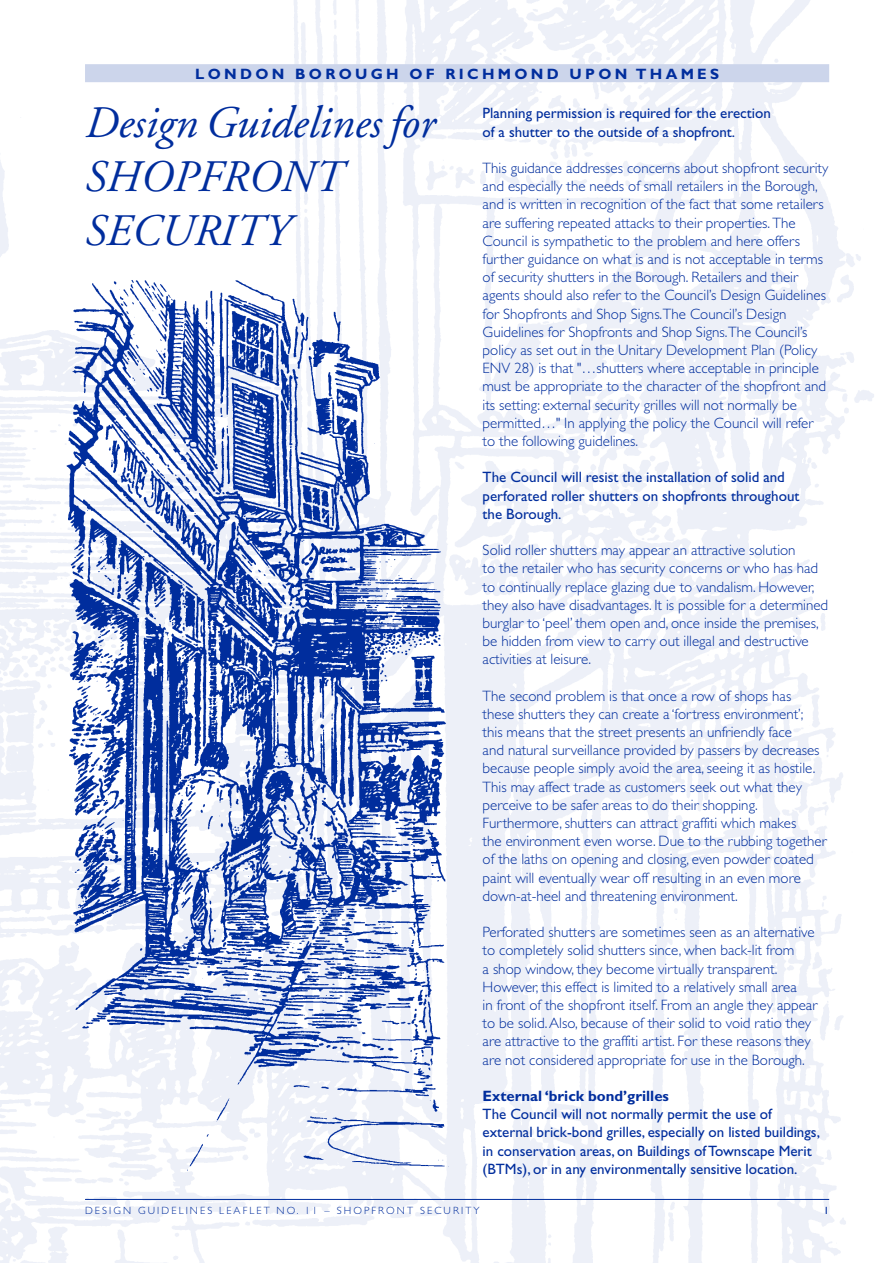
<style>
.page{position:relative;width:893px;height:1263px;background:#fff}
.page>*{position:absolute;margin:0;border:0;box-sizing:border-box;transform-origin:0 0}
.t1{font:italic 45px/54px "Adobe Garamond";color:#002d9d}
.t2{font:300 15px/18.1px "Gill Sans";color:#002d9d}
.t3{font:15px/18.1px "Gill Sans";color:#002d9d}
.t4{font:700 15px "Gill Sans";letter-spacing:.22em;color:#002d9d}
.t5{font:300 10.5px "Gill Sans";letter-spacing:.2em;color:#002d9d}
.t6{font:10.5px "Gill Sans";color:#002d9d}
.s1{font-weight:700}
</style>
<div class="page">
<hr style="left:85px;top:1199px;width:744px;height:1px;background:#002d9d">
<div style="left:85px;top:64px;width:744px;height:18px;background:#ccd5eb"></div>
<img style="left:36px;top:276px;width:433px;height:906px">
<p class="t4" style="left:195px;top:68px;width:525px">LONDON BOROUGH OF RICHMOND UPON THAMES</p>
<p class="t1" style="left:85px;top:100px;width:351px">Design Guidelines for<br>SHOPFRONT<br>SECURITY</p>
<p class="t3" style="left:483px;top:106px;width:290px">Planning permission is required for the erection of a shutter to the outside of a shopfront.</p>
<p class="t2" style="left:483px;top:160px;width:347px">This guidance addresses concerns about shopfront security and especially the needs of small retailers in the Borough, and is written in recognition of the fact that some retailers are suffering repeated attacks to their properties. The Council is sympathetic to the problem and here offers further guidance on what is and is not acceptable in terms of security shutters in the Borough. Retailers and their agents should also refer to the Council’s Design Guidelines for Shopfronts and Shop Signs.The Council’s Design Guidelines for Shopfronts and Shop Signs.The Council’s policy as set out in the Unitary Development Plan (Policy ENV 28) is that "…shutters where acceptable in principle must be appropriate to the character of the shopfront and its setting: external security grilles will not normally be permitted…" In applying the policy the Council will refer to the following guidelines.</p>
<p class="t3" style="left:483px;top:470px;width:318px">The Council will resist the installation of solid and perforated roller shutters on shopfronts throughout the Borough.</p>
<p class="t2" style="left:483px;top:542px;width:347px">Solid roller shutters may appear an attractive solution<br>to the retailer who has security concerns or who has had to continually replace glazing due to vandalism. However, they also have disadvantages. It is possible for a determined burglar to ‘peel’ them open and, once inside the premises, be hidden from view to carry out illegal and destructive activities at leisure.</p>
<p class="t2" style="left:483px;top:688px;width:346px">The second problem is that once a row of shops has<br>these shutters they can create a ‘fortress environment’; this means that the street presents an unfriendly face<br>and natural surveillance provided by passers by decreases because people simply avoid the area, seeing it as hostile.<br>This may affect trade as customers seek out what they perceive to be safer areas to do their shopping.<br>Furthermore, shutters can attract graffiti which makes<br>the environment even worse. Due to the rubbing together of the laths on opening and closing, even powder coated paint will eventually wear off resulting in an even more down-at-heel and threatening environment.</p>
<p class="t2" style="left:483px;top:924px;width:336px">Perforated shutters are sometimes seen as an alternative to completely solid shutters since, when back-lit from<br>a shop window, they become virtually transparent.<br>However, this effect is limited to a relatively small area<br>in front of the shopfront itself. From an angle they appear to be solid.Also, because of their solid to void ratio they are attractive to the graffiti artist. For these reasons they are not considered appropriate for use in the Borough.</p>
<p class="t3" style="left:483px;top:1088px;width:339px"><span class="s1">External ‘brick bond’grilles<br></span>The Council will not normally permit the use of external brick-bond grilles, especially on listed buildings, in conservation areas, on Buildings of Townscape Merit (BTMs), or in any environmentally sensitive location.</p>
<p class="t5" style="left:85px;top:1207px;width:396px">DESIGN GUIDELINES LEAFLET NO . 11 – SHOPFR ONT SECURITY</p>
<p class="t6" style="left:824px;top:1207px;width:7px">1</p>
</div>
